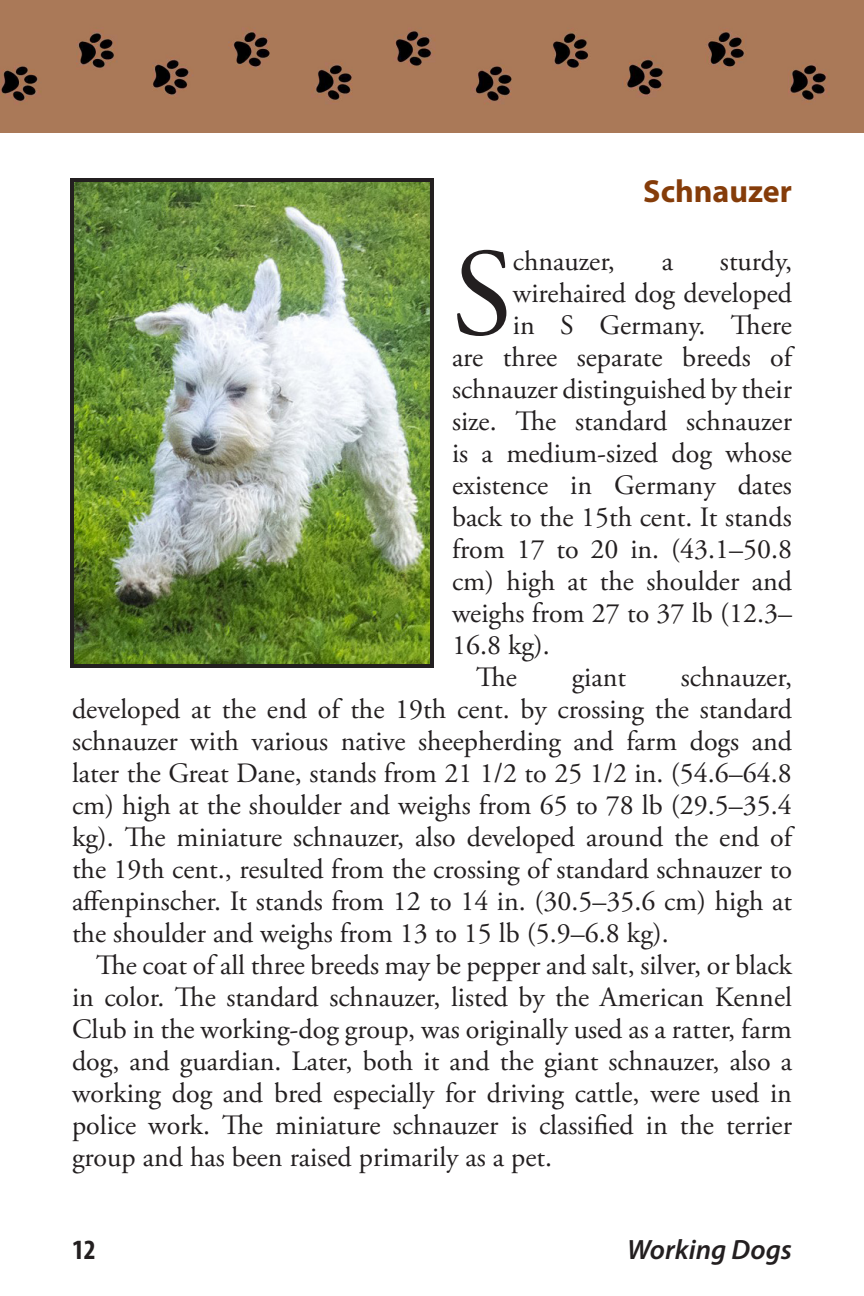
<style>
.page{position:relative;width:864px;height:1296px;background:#fff}
.page>*{position:absolute;margin:0;border:0;box-sizing:border-box;transform-origin:0 0}
.Body_CopyCap{font:124.6px "Adobe Garamond Pro";color:#231f20}
.Sub_Head{font:700 32px "Myriad Pro";color:#853c09}
.Body_Copy{font:28px/32px "Adobe Garamond Pro";color:#231f20;text-align:justify}
.Body_CopyCap-2{font:28px "Adobe Garamond Pro";color:#231f20}
.t1{font:italic 600 28px "Myriad Pro";color:#231f20}
.t2{font:700 condensed 28px "Myriad Pro";color:#231f20}
</style>
<div class="page">
<img style="left:0;top:0;width:864px;height:132px">
<img style="left:75px;top:183px;width:354px;height:480px">
<div style="left:70px;top:178px;width:364px;height:490px;border:4px solid #231f20"></div>
<p class="Sub_Head" style="left:643px;top:170px;width:150px">Schnauzer</p>
<p class="Body_CopyCap" style="left:452px;top:220px;width:62px">S</p>
<p class="Body_CopyCap-2" style="left:513px;top:244px;width:104px">chnauzer,</p>
<p class="Body_CopyCap-2" style="left:662px;top:244px;width:13px">a</p>
<p class="Body_CopyCap-2" style="left:720px;top:244px;width:74px">sturdy,</p>
<p class="Body_CopyCap-2" style="left:513px;top:276px;width:281px">wirehaired dog developed</p>
<p class="Body_CopyCap-2" style="left:513px;top:308px;width:281px">in S Germany. There</p>
<p class="Body_CopyCap-2" style="left:452px;top:340px;width:342px">are three separate breeds of</p>
<p class="Body_CopyCap-2" style="left:452px;top:372px;width:341px">schnauzer distinguished by their</p>
<p class="Body_CopyCap-2" style="left:452px;top:404px;width:341px">size. The standard schnauzer</p>
<p class="Body_CopyCap-2" style="left:452px;top:436px;width:342px">is a medium-sized dog whose</p>
<p class="Body_CopyCap-2" style="left:452px;top:468px;width:342px">existence in Germany dates</p>
<p class="Body_CopyCap-2" style="left:452px;top:500px;width:341px">back to the 15th cent. It stands</p>
<p class="Body_CopyCap-2" style="left:452px;top:532px;width:342px">from 17 to 20 in. (43.1–50.8</p>
<p class="Body_CopyCap-2" style="left:452px;top:564px;width:341px">cm) high at the shoulder and</p>
<p class="Body_CopyCap-2" style="left:452px;top:596px;width:342px">weighs from 27 to 37 lb (12.3–</p>
<p class="Body_CopyCap-2" style="left:452px;top:628px;width:99px">16.8 kg).</p>
<p class="Body_Copy" style="left:476px;top:662px;width:42px">The</p>
<p class="Body_Copy" style="left:572px;top:662px;width:56px">giant</p>
<p class="Body_Copy" style="left:72px;top:662px;width:722px;text-indent:609px">schnauzer, developed at the end of the 19th cent. by crossing the standard schnauzer with various native sheepherding and farm dogs and later the Great Dane, stands from 21 1/2 to 25 1/2 in. (54.6–64.8 cm) high at the shoulder and weighs from 65 to 78 lb (29.5–35.4 kg). The miniature schnauzer, also developed around the end of the 19th cent., resulted from the crossing of standard schnauzer to affenpinscher. It stands from 12 to 14 in. (30.5–35.6 cm) high at the shoulder and weighs from 13 to 15 lb (5.9–6.8 kg).</p>
<p class="Body_Copy" style="left:72px;top:950px;width:722px;text-indent:24px">The coat of all three breeds may be pepper and salt, silver, or black in color. The standard schnauzer, listed by the American Kennel Club in the working-dog group, was originally used as a ratter, farm dog, and guardian. Later, both it and the giant schnauzer, also a working dog and bred especially for driving cattle, were used in police work. The miniature schnauzer is classified in the terrier group and has been raised primarily as a pet.</p>
<p class="t2" style="left:72px;top:1233px;width:25px">12</p>
<p class="t1" style="left:627px;top:1232px;width:166px">Working Dogs</p>
</div>
